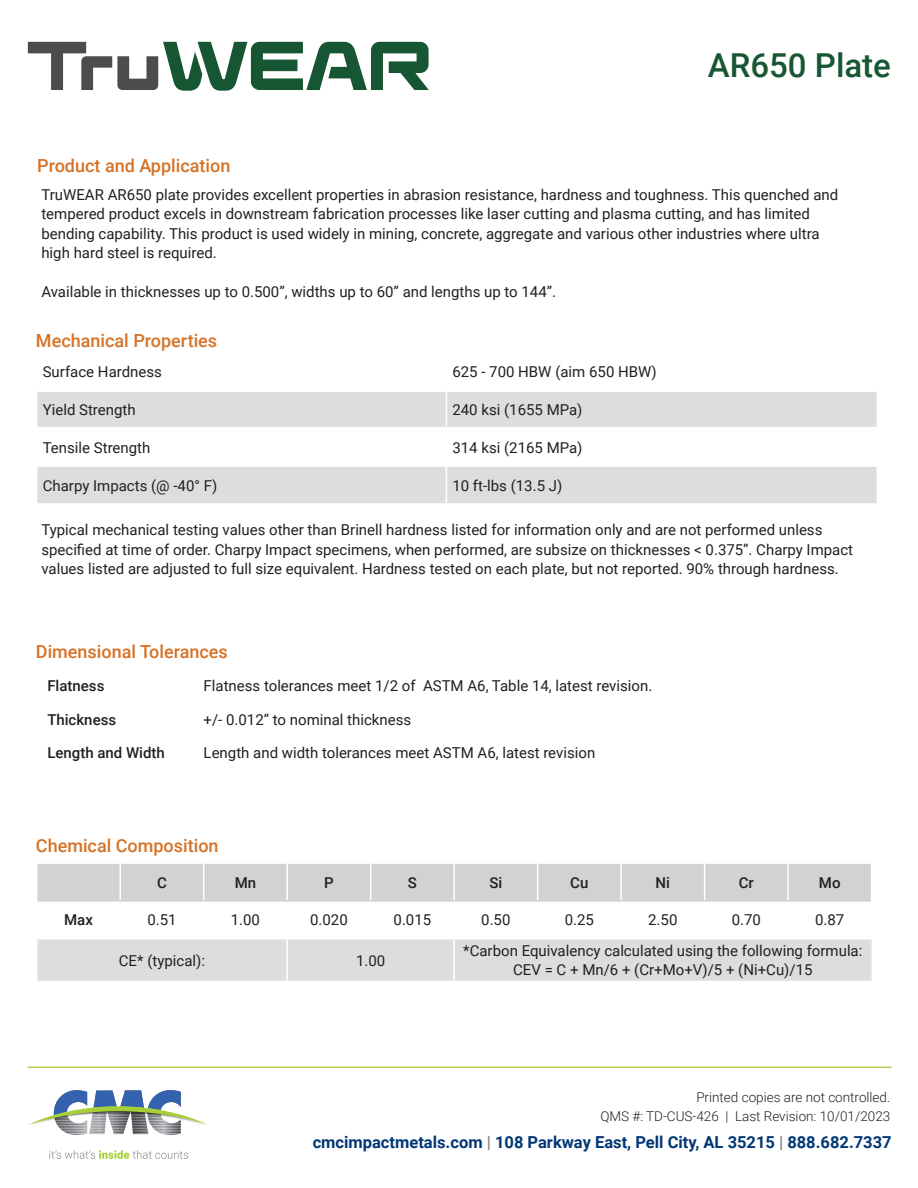
<style>
.page{position:relative;width:918px;height:1188px;background:#fff}
.page>*{position:absolute;margin:0;border:0;box-sizing:border-box;transform-origin:0 0}
.t1{font:500 33px "Roboto";color:#175632}
.t2{font:500 18px "Roboto";color:#d57227}
.t3{font:700 16.5px "Roboto";color:#013775}
.t4{font:15px/19.5px "Roboto";color:#231f20}
.t5{font:500 15px "Roboto";color:#231f20}
.t6{font:300 13.5px/18.9px "Roboto";color:#231f20;text-align:right}
.s1{color:#808285}
</style>
<div class="page">
<hr style="left:28px;top:1066px;width:864px;height:2px;background:#b8d050">
<svg style="left:28px;top:42px;width:401px;height:49px"></svg>
<svg style="left:49px;top:1150px;width:139px;height:9px"></svg>
<svg style="left:28px;top:1090px;width:180px;height:45px"></svg>
<svg style="left:38px;top:392px;width:839px;height:111px;fill:#dcdddf"></svg>
<hr style="left:446px;top:392px;width:1px;height:35px;background:#fff">
<hr style="left:446px;top:430px;width:1px;height:35px;background:#fff">
<hr style="left:36px;top:465px;width:410px;height:2px;background:#fff">
<hr style="left:446px;top:465px;width:432px;height:2px;background:#fff">
<hr style="left:446px;top:467px;width:1px;height:36px;background:#fff">
<hr style="left:38px;top:427px;width:408px;height:3px;background:#fff">
<hr style="left:446px;top:427px;width:431px;height:3px;background:#fff">
<div style="left:38px;top:864px;width:833px;height:36px;background:#d1d2d4"></div>
<div style="left:38px;top:939px;width:834px;height:42px;background:#dcdddf"></div>
<hr style="left:119px;top:864px;width:2px;height:36px;background:#fff">
<hr style="left:203px;top:864px;width:1px;height:36px;background:#fff">
<hr style="left:286px;top:864px;width:2px;height:36px;background:#fff">
<hr style="left:370px;top:864px;width:1px;height:36px;background:#fff">
<hr style="left:453px;top:864px;width:2px;height:36px;background:#fff">
<hr style="left:537px;top:864px;width:1px;height:36px;background:#fff">
<hr style="left:620px;top:864px;width:2px;height:36px;background:#fff">
<hr style="left:704px;top:864px;width:1px;height:36px;background:#fff">
<hr style="left:787px;top:864px;width:2px;height:36px;background:#fff">
<hr style="left:286px;top:939px;width:2px;height:42px;background:#fff">
<hr style="left:453px;top:939px;width:2px;height:42px;background:#fff">
<hr style="left:38px;top:900px;width:82px;height:2px;background:#d1d2d4">
<hr style="left:120px;top:900px;width:84px;height:2px;background:#d1d2d4">
<hr style="left:204px;top:900px;width:83px;height:2px;background:#d1d2d4">
<hr style="left:287px;top:900px;width:84px;height:2px;background:#d1d2d4">
<hr style="left:371px;top:900px;width:83px;height:2px;background:#d1d2d4">
<hr style="left:454px;top:900px;width:84px;height:2px;background:#d1d2d4">
<hr style="left:538px;top:900px;width:83px;height:2px;background:#d1d2d4">
<hr style="left:621px;top:900px;width:84px;height:2px;background:#d1d2d4">
<hr style="left:705px;top:900px;width:83px;height:2px;background:#d1d2d4">
<hr style="left:788px;top:900px;width:83px;height:2px;background:#d1d2d4">
<p class="t2" style="left:37px;top:153px;width:195px">Product and Application</p>
<h1 class="t1" style="left:708px;top:42px;width:185px">AR650 Plate</h1>
<p class="t4" style="left:41px;top:184px;width:798px">TruWEAR AR650 plate provides excellent properties in abrasion resistance, hardness and toughness. This quenched and tempered product excels in downstream fabrication processes like laser cutting and plasma cutting, and has limited bending capability. This product is used widely in mining, concrete, aggregate and various other industries where ultra high hard steel is required.</p>
<p class="t4" style="left:41px;top:281px;width:516px">Available in thicknesses up to 0.500”, widths up to 60” and lengths up to 144”.</p>
<p class="t2" style="left:36px;top:328px;width:183px">Mechanical Properties</p>
<p class="t4" style="left:43px;top:362px;width:121px">Surface Hardness</p>
<p class="t4" style="left:452px;top:362px;width:206px">625 - 700 HBW (aim 650 HBW)</p>
<p class="t4" style="left:43px;top:399px;width:94px">Yield Strength</p>
<p class="t4" style="left:452px;top:399px;width:132px">240 ksi (1655 MPa)</p>
<p class="t4" style="left:43px;top:437px;width:109px">Tensile Strength</p>
<p class="t4" style="left:452px;top:437px;width:132px">314 ksi (2165 MPa)</p>
<p class="t4" style="left:43px;top:475px;width:176px">Charpy Impacts (@ -40° F)</p>
<p class="t4" style="left:452px;top:475px;width:111px">10 ft-lbs (13.5 J)</p>
<p class="t4" style="left:41px;top:520px;width:813px">Typical mechanical testing values other than Brinell hardness listed for information only and are not performed unless specified at time of order. Charpy Impact specimens, when performed, are subsize on thicknesses &lt; 0.375”. Charpy Impact values listed are adjusted to full size equivalent. Hardness tested on each plate, but not reported. 90% through hardness.</p>
<p class="t2" style="left:36px;top:639px;width:193px">Dimensional Tolerances</p>
<p class="t5" style="left:47px;top:675px;width:59px">Flatness</p>
<p class="t4" style="left:204px;top:675px;width:450px">Flatness tolerances meet 1/2 of ASTM A6, Table 14, latest revision.</p>
<p class="t5" style="left:47px;top:709px;width:70px">Thickness</p>
<p class="t4" style="left:204px;top:709px;width:209px">+/- 0.012” to nominal thickness</p>
<p class="t5" style="left:47px;top:742px;width:119px">Length and Width</p>
<p class="t4" style="left:204px;top:743px;width:393px">Length and width tolerances meet ASTM A6, latest revision</p>
<p class="t2" style="left:36px;top:833px;width:184px">Chemical Composition</p>
<p class="t5" style="left:157px;top:872px;width:11px">C</p>
<p class="t5" style="left:235px;top:872px;width:23px">Mn</p>
<p class="t5" style="left:324px;top:872px;width:11px">P</p>
<p class="t5" style="left:408px;top:872px;width:11px">S</p>
<p class="t5" style="left:489px;top:872px;width:14px">Si</p>
<p class="t5" style="left:570px;top:872px;width:20px">Cu</p>
<p class="t5" style="left:656px;top:872px;width:16px">Ni</p>
<p class="t5" style="left:739px;top:872px;width:17px">Cr</p>
<p class="t5" style="left:819px;top:872px;width:23px">Mo</p>
<p class="t5" style="left:64px;top:910px;width:30px">Max</p>
<p class="t4" style="left:147px;top:910px;width:31px">0.51</p>
<p class="t4" style="left:231px;top:910px;width:31px">1.00</p>
<p class="t4" style="left:310px;top:910px;width:39px">0.020</p>
<p class="t4" style="left:394px;top:910px;width:39px">0.015</p>
<p class="t4" style="left:481px;top:910px;width:31px">0.50</p>
<p class="t4" style="left:565px;top:910px;width:31px">0.25</p>
<p class="t4" style="left:648px;top:910px;width:31px">2.50</p>
<p class="t4" style="left:732px;top:910px;width:31px">0.70</p>
<p class="t4" style="left:815px;top:910px;width:31px">0.87</p>
<p class="t4" style="left:119px;top:950px;width:88px">CE* (typical):</p>
<p class="t4" style="left:356px;top:950px;width:31px">1.00</p>
<p class="t4" style="left:463px;top:940px;width:401px;text-align:center">*Carbon Equivalency calculated using the following formula:<br>CEV = C + Mn/6 + (Cr+Mo+V)/5 + (Ni+Cu)/15</p>
<p class="t6" style="left:600px;top:1087px;width:291px">Printed copies are not controlled.<br>QMS #: TD-CUS-426 | Last Revision: 10/01/2023</p>
<p class="t3" style="left:313px;top:1131px;width:580px">cmcimpactmetals.com <span class="s1">|</span> 108 Parkway East, Pell City, AL 35215 <span class="s1">|</span> 888.682.7337</p>
</div>
